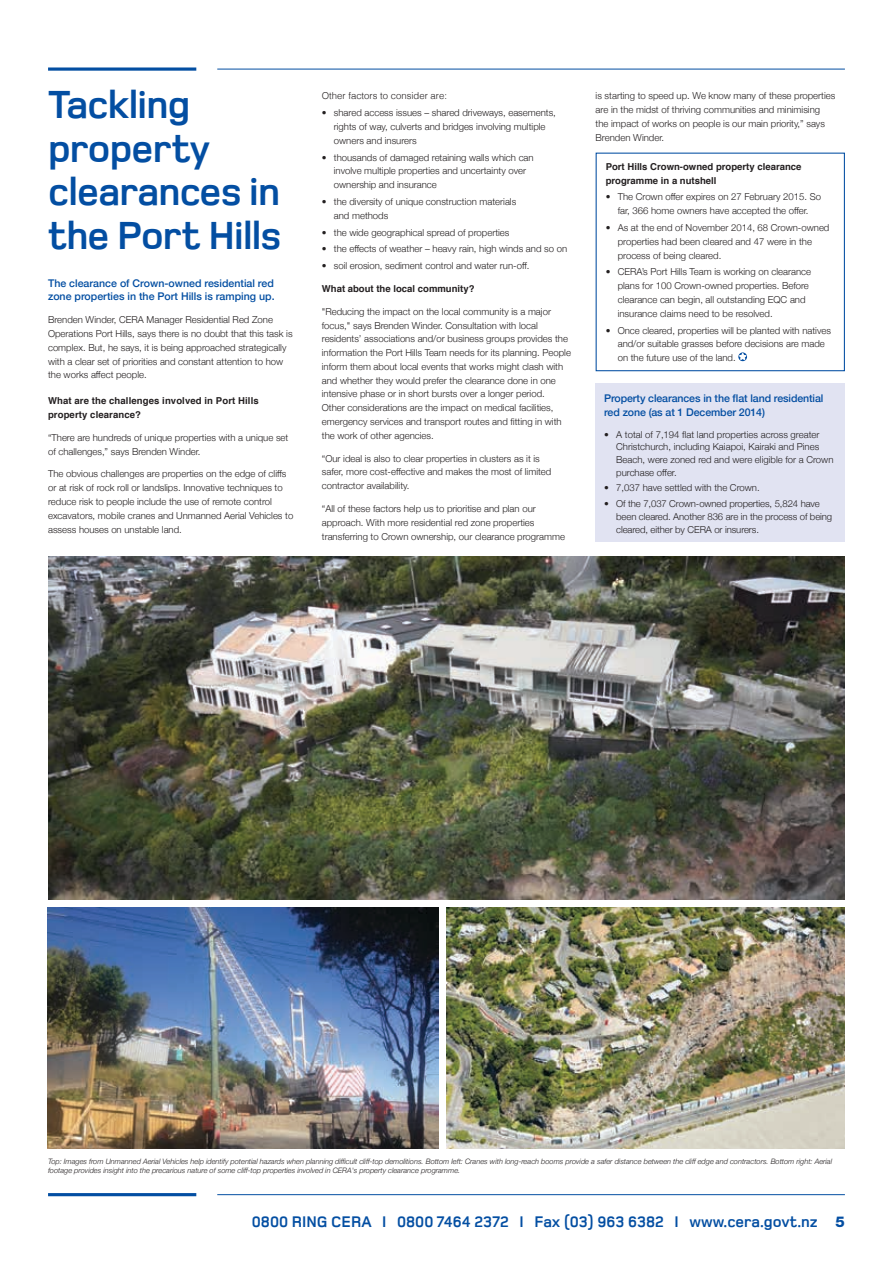
<style>
.page{position:relative;width:893px;height:1263px;background:#fff}
.page>*{position:absolute;margin:0;border:0;box-sizing:border-box;transform-origin:0 0}
.t1{font:700 40.35px/43.5px "Foundry Monoline";letter-spacing:-.02em;color:#034ea2}
.t2{font:700 15.9px "Foundry Monoline";color:#034ea2}
.t3{font:500 10.65px/13.8px "Helvetica Neue";color:#034ea2}
.t4{font:300 9.6px/13.8px "Helvetica Neue";color:#231f20}
.t5{font:700 9.6px/13.8px "Helvetica";color:#231f20}
.t6{font:300 9.6px "Helvetica";color:#231f20}
.t7{font:italic 300 7.35px/8.9px "Helvetica Neue";color:#231f20}
.s1{font-family:"Helvetica Neue LT Std";font-weight:800;font-size:14.85px}
</style>
<div class="page">
<hr style="left:48px;top:1193px;width:148px;height:3px;background:#034ea2">
<hr style="left:217px;top:1194px;width:628px;height:1px;background:#034ea2">
<svg style="left:48px;top:67px;width:148px;height:4px"></svg>
<hr style="left:217px;top:69px;width:628px;height:1px;background:#034ea2">
<img style="left:447px;top:907px;width:398px;height:241px">
<img style="left:48px;top:907px;width:391px;height:241px">
<img style="left:48px;top:556px;width:797px;height:343px">
<div style="left:595px;top:383px;width:250px;height:159px;background:#e1e3f2"></div>
<svg style="left:738px;top:352px;width:9px;height:9px"></svg>
<div style="left:596px;top:153px;width:249px;height:218px;border:1px solid #034ea2"></div>
<h1 class="t1" style="left:48px;top:83px;width:235px">Tackling property clearances in the Port Hills</h1>
<p class="t3" style="left:48px;top:275px;width:228px">The clearance of Crown-owned residential red zone properties in the Port Hills is ramping up.</p>
<p class="t4" style="left:48px;top:312px;width:246px">Brenden Winder, CERA Manager Residential Red Zone Operations Port Hills, says there is no doubt that this task is complex. But, he says, it is being approached strategically with a clear set of priorities and constant attention to how the works affect people.</p>
<p class="t5" style="left:48px;top:394px;width:212px">What are the challenges involved in Port Hills property clearance?</p>
<p class="t4" style="left:48px;top:430px;width:242px">“There are hundreds of unique properties with a unique set of challenges,” says Brenden Winder.</p>
<p class="t4" style="left:48px;top:466px;width:247px">The obvious challenges are properties on the edge of cliffs or at risk of rock roll or landslips. Innovative techniques to reduce risk to people include the use of remote control excavators, mobile cranes and Unmanned Aerial Vehicles to assess houses on unstable land.</p>
<p class="t6" style="left:322px;top:88px;width:127px">Other factors to consider are:</p>
<p class="t4" style="left:334px;top:105px;width:224px;text-indent:-12px">• shared access issues – shared driveways, easements, rights of way, culverts and bridges involving multiple owners and insurers</p>
<p class="t4" style="left:334px;top:150px;width:201px;text-indent:-12px">• thousands of damaged retaining walls which can involve multiple properties and uncertainty over ownership and insurance</p>
<p class="t4" style="left:334px;top:194px;width:184px;text-indent:-12px">• the diversity of unique construction materials and methods</p>
<p class="t4" style="left:322px;top:225px;width:189px">• the wide geographical spread of properties</p>
<p class="t4" style="left:322px;top:241px;width:247px">• the effects of weather – heavy rain, high winds and so on</p>
<p class="t4" style="left:322px;top:258px;width:209px">• soil erosion, sediment control and water run-off.</p>
<p class="t5" style="left:322px;top:282px;width:154px">What about the local community?</p>
<p class="t4" style="left:322px;top:304px;width:251px">"Reducing the impact on the local community is a major focus," says Brenden Winder. Consultation with local residents’ associations and/or business groups provides the information the Port Hills Team needs for its planning. People inform them about local events that works might clash with and whether they would prefer the clearance done in one intensive phase or in short bursts over a longer period.<br>Other considerations are the impact on medical facilities, emergency services and transport routes and fitting in with the work of other agencies.</p>
<p class="t4" style="left:322px;top:451px;width:231px">“Our ideal is also to clear properties in clusters as it is safer, more cost-effective and makes the most of limited contractor availability.</p>
<p class="t4" style="left:322px;top:501px;width:245px">“All of these factors help us to prioritise and plan our approach. With more residential red zone properties transferring to Crown ownership, our clearance programme</p>
<p class="t4" style="left:596px;top:88px;width:241px">is starting to speed up. We know many of these properties are in the midst of thriving communities and minimising the impact of works on people is our main priority,” says Brenden Winder.</p>
<p class="t5" style="left:606px;top:160px;width:197px">Port Hills Crown-owned property clearance programme in a nutshell</p>
<p class="t4" style="left:606px;top:190px;width:217px;text-align:center">• The Crown offer expires on 27 February 2015. So far, 366 home owners have accepted the offer.</p>
<p class="t4" style="left:618px;top:220px;width:213px;text-indent:-12px">• As at the end of November 2014, 68 Crown-owned properties had been cleared and 47 were in the process of being cleared.</p>
<p class="t4" style="left:618px;top:264px;width:195px;text-indent:-12px">• CERA’s Port Hills Team is working on clearance plans for 100 Crown-owned properties. Before clearance can begin, all outstanding EQC and insurance claims need to be resolved.</p>
<p class="t4" style="left:618px;top:323px;width:215px;text-indent:-12px">• Once cleared, properties will be planted with natives and/or suitable grasses before decisions are made on the future use of the land.</p>
<p class="t3" style="left:604px;top:391px;width:221px">Property clearances in the flat land residential red zone (as at 1 December 2014)</p>
<p class="t4" style="left:616px;top:427px;width:219px;line-height:12.8px;text-indent:-12px">• A total of 7,194 flat land properties across greater Christchurch, including Kaiapoi, Kairaki and Pines Beach, were zoned red and were eligible for a Crown purchase offer.</p>
<p class="t4" style="left:604px;top:481px;width:157px">• 7,037 have settled with the Crown.</p>
<p class="t4" style="left:616px;top:497px;width:217px;line-height:12.8px;text-indent:-12px">• Of the 7,037 Crown-owned properties, 5,824 have been cleared. Another 836 are in the process of being cleared, either by CERA or insurers.</p>
<p class="t7" style="left:48px;top:1156px;width:786px">Top: Images from Unmanned Aerial Vehicles help identify potential hazards when planning difficult cliff-top demolitions. Bottom left: Cranes with long-reach booms provide a safer distance between the cliff edge and contractors. Bottom right: Aerial footage provides insight into the precarious nature of some cliff-top properties involved in CERA's property clearance programme.</p>
<h2 class="t2" style="left:252px;top:1213px;width:594px">0800 RING CERA I 0800 7464 2372 I Fax (03) 963 6382 I www.cera.govt.nz <span class="s1">5</span></h2>
</div>
